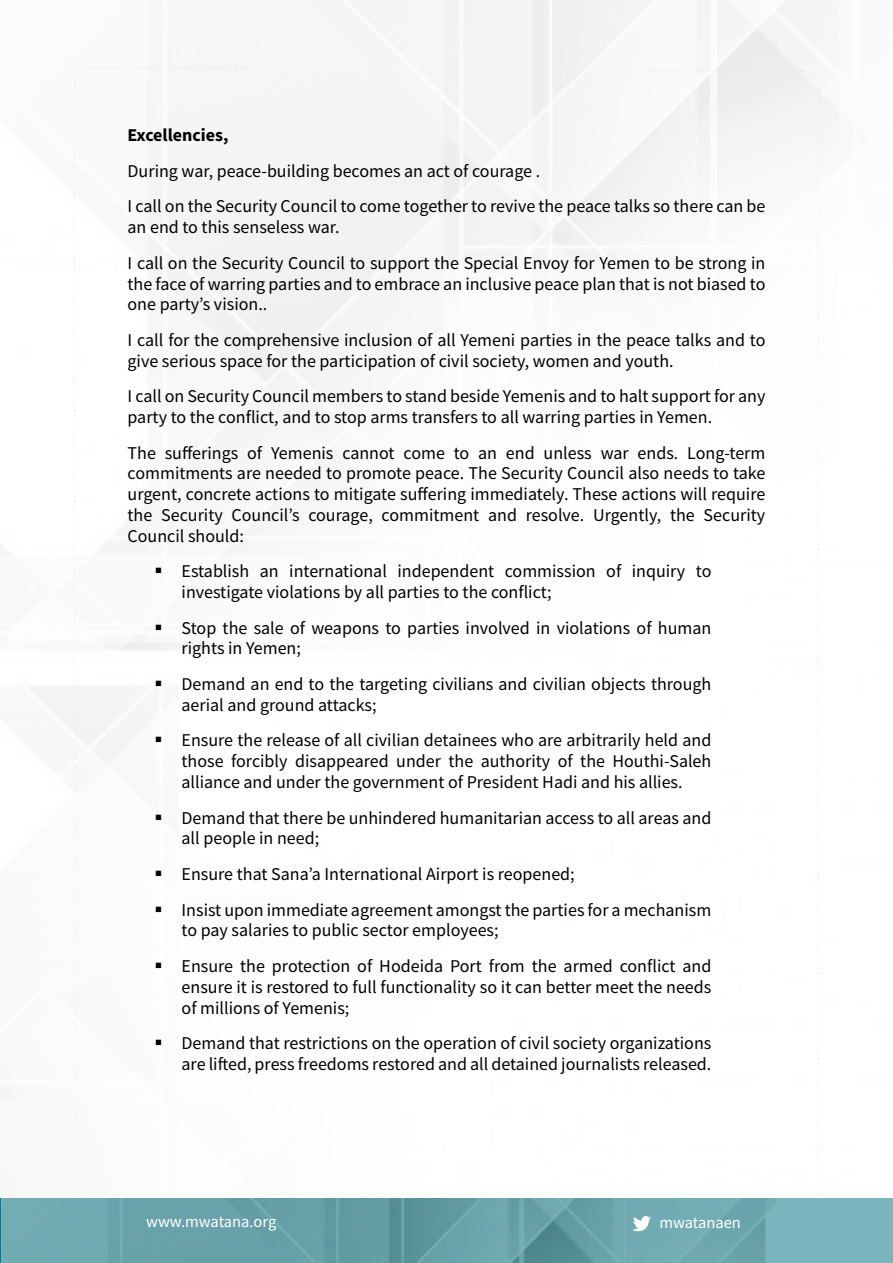
<style>
.page{position:relative;width:893px;height:1263px;background:#fff}
.page>*{position:absolute;margin:0;border:0;box-sizing:border-box;transform-origin:0 0}
.t1{font:18px/20.7px "Source Sans Pro";color:#000}
.t2{font:700 18px "Source Sans Pro";color:#000}
.t3{font:16.5px "Source Sans Pro";color:#fff}
</style>
<div class="page">
<img style="left:2px;top:1198px;width:891px;height:65px">
<svg style="left:647px;top:70px;width:173px;height:1125px"></svg>
<svg style="left:632px;top:1215px;width:19px;height:18px"></svg>
<svg style="left:73px;top:67px;width:173px;height:1126px"></svg>
<p class="t2" style="left:128px;top:128px;width:103px">Excellencies,</p>
<p class="t1" style="left:128px;top:154px;width:639px;line-height:35.7px">During war, peace-building becomes an act of courage .<br>I call on the Security Council to come together to revive the peace talks so there can be</p>
<p class="t1" style="left:128px;top:211px;width:639px;line-height:35.7px">an end to this senseless war.<br>I call on the Security Council to support the Special Envoy for Yemen to be strong in</p>
<p class="t1" style="left:128px;top:275px;width:639px">the face of warring parties and to embrace an inclusive peace plan that is not biased to one party’s vision..</p>
<p class="t1" style="left:128px;top:331px;width:639px">I call for the comprehensive inclusion of all Yemeni parties in the peace talks and to give serious space for the participation of civil society, women and youth.</p>
<p class="t1" style="left:128px;top:387px;width:639px">I call on Security Council members to stand beside Yemenis and to halt support for any party to the conflict, and to stop arms transfers to all warring parties in Yemen.</p>
<p class="t1" style="left:128px;top:444px;width:639px;text-align:justify">The sufferings of Yemenis cannot come to an end unless war ends. Long-term commitments are needed to promote peace. The Security Council also needs to take urgent, concrete actions to mitigate suffering immediately. These actions will require the Security Council’s courage, commitment and resolve. Urgently, the Security Council should:</p>
<p class="t1" style="left:182px;top:562px;width:531px">Establish an international independent commission of inquiry to investigate violations by all parties to the conflict;</p>
<p class="t1" style="left:182px;top:619px;width:531px">Stop the sale of weapons to parties involved in violations of human rights in Yemen;</p>
<p class="t1" style="left:182px;top:675px;width:531px">Demand an end to the targeting civilians and civilian objects through aerial and ground attacks;</p>
<p class="t1" style="left:182px;top:731px;width:531px;text-align:justify">Ensure the release of all civilian detainees who are arbitrarily held and those forcibly disappeared under the authority of the Houthi-Saleh alliance and under the government of President Hadi and his allies.</p>
<p class="t1" style="left:182px;top:809px;width:531px">Demand that there be unhindered humanitarian access to all areas and all people in need;</p>
<p class="t1" style="left:182px;top:857px;width:531px;line-height:35.7px">Ensure that Sana’a International Airport is reopened;<br>Insist upon immediate agreement amongst the parties for a mechanism</p>
<p class="t1" style="left:182px;top:914px;width:531px;line-height:35.7px">to pay salaries to public sector employees;<br>Ensure the protection of Hodeida Port from the armed conflict and</p>
<p class="t1" style="left:182px;top:978px;width:531px">ensure it is restored to full functionality so it can better meet the needs of millions of Yemenis;</p>
<p class="t1" style="left:182px;top:1034px;width:531px">Demand that restrictions on the operation of civil society organizations are lifted, press freedoms restored and all detained journalists released.</p>
<p class="t3" style="left:146px;top:1214px;width:132px">www.mwatana.org</p>
<p class="t3" style="left:659px;top:1216px;width:83px">mwatanaen</p>
</div>
